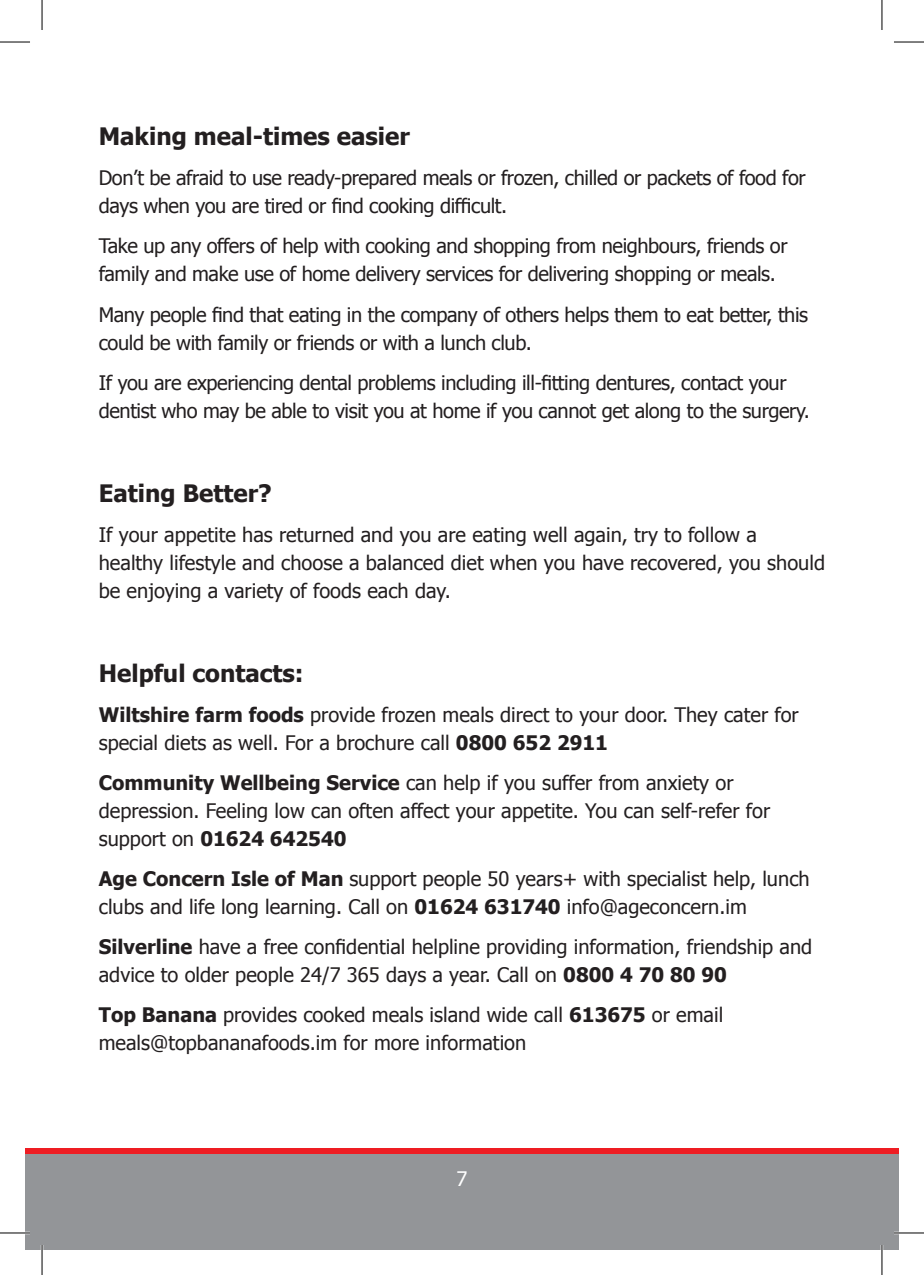
<style>
.page{position:relative;width:924px;height:1275px;background:#fff}
.page>*{position:absolute;margin:0;border:0;box-sizing:border-box;transform-origin:0 0}
.t1{font:700 24px "Tahoma";color:#231f20}
.t2{font:20px/28px "Tahoma";letter-spacing:-.005em;color:#231f20}
.t3{font:20px "Tahoma";color:#fff}
.s1{font-weight:700}
</style>
<div class="page">
<div style="left:25px;top:1148px;width:873px;height:6px;background:#ee1d23"></div>
<div style="left:25px;top:1154px;width:873px;height:96px;background:#939598"></div>
<hr style="left:0;top:1231px;width:30px;height:3px;background:#fff">
<hr style="left:893px;top:1231px;width:30px;height:3px;background:#fff">
<hr style="left:41px;top:1245px;width:2px;height:30px;background:#fff">
<hr style="left:880px;top:1245px;width:2px;height:30px;background:#fff">
<hr style="left:0;top:42px;width:30px;height:1px;background:#000">
<hr style="left:893px;top:42px;width:30px;height:1px;background:#000">
<hr style="left:0;top:1232px;width:30px;height:1px;background:#000">
<hr style="left:893px;top:1232px;width:30px;height:1px;background:#000">
<hr style="left:42px;top:0;width:1px;height:30px;background:#000">
<hr style="left:42px;top:1245px;width:1px;height:30px;background:#000">
<hr style="left:881px;top:0;width:1px;height:30px;background:#000">
<hr style="left:881px;top:1245px;width:1px;height:30px;background:#000">
<p class="t1" style="left:99px;top:120px;width:312px">Making meal-times easier</p>
<p class="t2" style="left:99px;top:163px;width:708px">Don’t be afraid to use ready-prepared meals or frozen, chilled or packets of food for days when you are tired or find cooking difficult.</p>
<p class="t2" style="left:99px;top:231px;width:690px">Take up any offers of help with cooking and shopping from neighbours, friends or family and make use of home delivery services for delivering shopping or meals.</p>
<p class="t2" style="left:99px;top:299px;width:710px">Many people find that eating in the company of others helps them to eat better, this could be with family or friends or with a lunch club.</p>
<p class="t2" style="left:99px;top:367px;width:712px">If you are experiencing dental problems including ill-fitting dentures, contact your dentist who may be able to visit you at home if you cannot get along to the surgery.</p>
<p class="t1" style="left:99px;top:476px;width:174px">Eating Better?</p>
<p class="t2" style="left:99px;top:519px;width:727px">If your appetite has returned and you are eating well again, try to follow a healthy lifestyle and choose a balanced diet when you have recovered, you should be enjoying a variety of foods each day.</p>
<p class="t1" style="left:99px;top:656px;width:206px">Helpful contacts:</p>
<p class="t2" style="left:99px;top:699px;width:701px"><span class="s1">Wiltshire farm foods</span> provide frozen meals direct to your door. They cater for special diets as well. For a brochure call <span class="s1">0800 652 2911</span></p>
<p class="t2" style="left:99px;top:767px;width:672px"><span class="s1">Community Wellbeing Service</span> can help if you suffer from anxiety or depression. Feeling low can often affect your appetite. You can self-refer for support on <span class="s1">01624 642540</span></p>
<p class="t2" style="left:99px;top:863px;width:712px"><span class="s1">Age Concern Isle of Man</span> support people 50 years+ with specialist help, lunch clubs and life long learning. Call on <span class="s1">01624 631740</span> info@ageconcern.im</p>
<p class="t2" style="left:99px;top:931px;width:714px"><span class="s1">Silverline</span> have a free confidential helpline providing information, friendship and advice to older people 24/7 365 days a year. Call on <span class="s1">0800 4 70 80 90</span></p>
<p class="t2" style="left:99px;top:999px;width:625px"><span class="s1">Top Banana</span> provides cooked meals island wide call <span class="s1">613675</span> or email meals@topbananafoods.im for more information</p>
<p class="t3" style="left:456px;top:1165px;width:12px">7</p>
</div>
